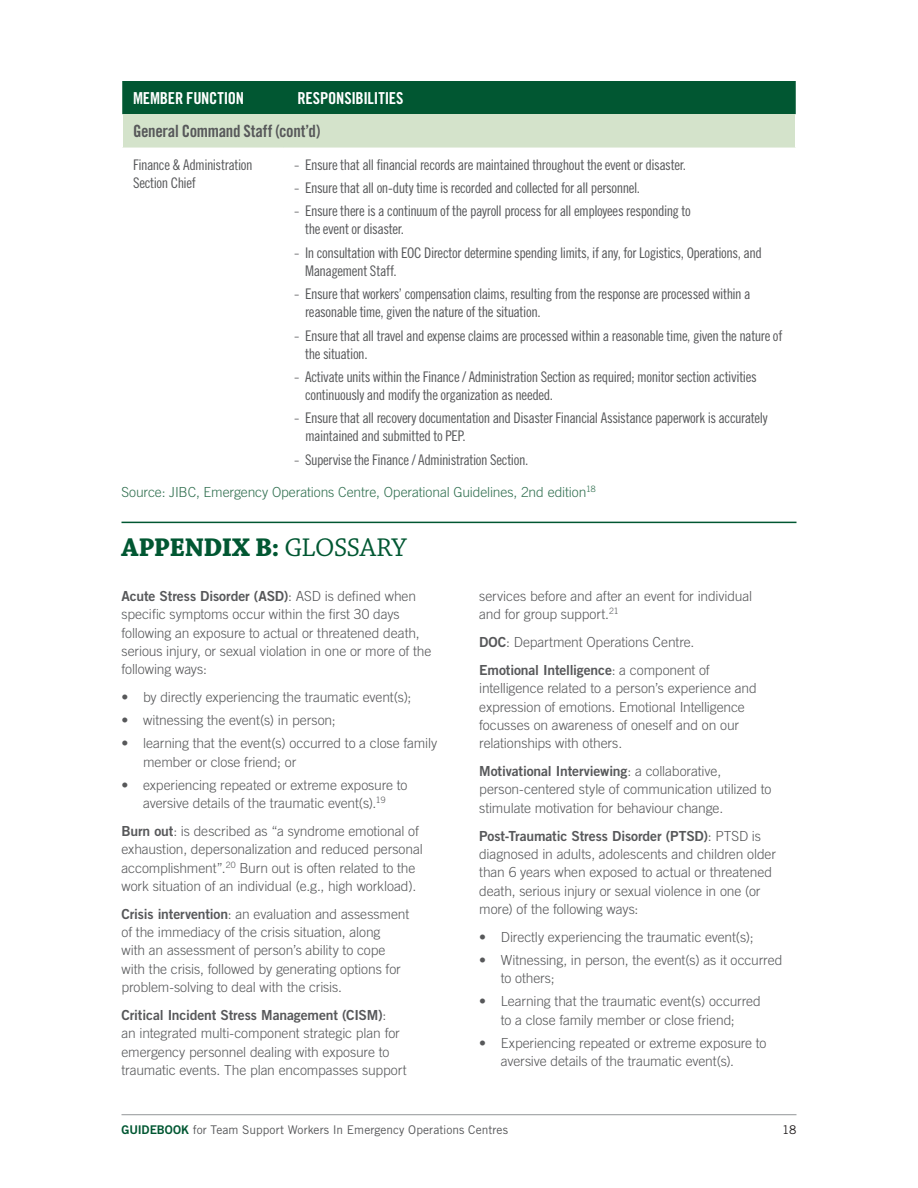
<style>
.page{position:relative;width:918px;height:1188px;background:#fff}
.page>*{position:absolute;margin:0;border:0;box-sizing:border-box;transform-origin:0 0}
.t1{font:700 27px "Chaparral Pro";letter-spacing:-.02em;color:#015732}
.t2{font:16.8px "Trade Gothic LT Std Bd Cn 20";letter-spacing:-.02em;color:#57585a}
.t3{font:16.5px "Trade Gothic LT Std Bd Cn 20";letter-spacing:-.01em;color:#fff}
.t4{font:14.7px/18px "Trade Gothic LT Std Cn 18";letter-spacing:-.03em;color:#57585a}
.t5{font:300 13.8px/18.3px "Trade Gothic LT Std";letter-spacing:-.01em;color:#57585a}
.t6{font:13.8px "Trade Gothic LT Std Bd 2";letter-spacing:-.01em;color:#57585a}
.t7{font:300 13.8px "Trade Gothic LT Std";letter-spacing:-.01em;color:#317050}
.t8{font:12px "Trade Gothic LT Std";color:#57585a}
.t9{font:12px "Trade Gothic LT Std";color:#231f20}
.s1{font-family:"Imago";font-weight:300;font-size:15px}
.s2{font-weight:400}
.s3{font-family:"Trade Gothic LT Std";font-weight:300}
.s4{font-family:"Trade Gothic LT Std Bd 2";font-weight:400}
.s5{font-family:"Trade Gothic LT Std Bd 2";color:#015732}
</style>
<div class="page">
<hr style="left:122px;top:1114px;width:674px;height:1px;background:#939598">
<div style="left:122px;top:81px;width:674px;height:34px;background:#015732"></div>
<div style="left:122px;top:115px;width:674px;height:33px;background:#d4e3cb"></div>
<hr style="left:122px;top:115px;width:1px;height:33px;background:#fff">
<hr style="left:795px;top:115px;width:1px;height:33px;background:#fff">
<hr style="left:122px;top:522px;width:674px;height:1px;background:#015732">
<p class="t3" style="left:133px;top:88px;width:113px">MEMBER FUNCTION</p>
<p class="t3" style="left:298px;top:88px;width:107px">RESPONSIBILITIES</p>
<p class="t2" style="left:133px;top:121px;width:189px">General Command Staff (cont’d)</p>
<p class="t4" style="left:133px;top:155px;width:121px">Finance &amp; Administration<br>Section Chief</p>
<p class="t4" style="left:294px;top:155px;width:393px"><span class="s1">-</span> Ensure that all financial records are maintained throughout the event or disaster.</p>
<p class="t4" style="left:294px;top:179px;width:347px"><span class="s1">-</span> Ensure that all on‑duty time is recorded and collected for all personnel.</p>
<p class="t4" style="left:305px;top:202px;width:387px;text-indent:-11px"><span class="s1">-</span> Ensure there is a continuum of the payroll process for all employees responding to the event or disaster.</p>
<p class="t4" style="left:305px;top:243px;width:458px;text-indent:-11px"><span class="s1">-</span> In consultation with EOC Director determine spending limits, if any, for Logistics, Operations, and<br>Management Staff.</p>
<p class="t4" style="left:305px;top:285px;width:447px;text-indent:-11px"><span class="s1">-</span> Ensure that workers’ compensation claims, resulting from the response are processed within a reasonable time, given the nature of the situation.</p>
<p class="t4" style="left:305px;top:326px;width:479px;text-indent:-11px"><span class="s1">-</span> Ensure that all travel and expense claims are processed within a reasonable time, given the nature of the situation.</p>
<p class="t4" style="left:305px;top:368px;width:453px;text-indent:-11px"><span class="s1">-</span> Activate units within the Finance / Administration Section as required; monitor section activities continuously and modify the organization as needed.</p>
<p class="t4" style="left:305px;top:409px;width:464px;text-indent:-11px"><span class="s1">-</span> Ensure that all recovery documentation and Disaster Financial Assistance paperwork is accurately maintained and submitted to PEP.</p>
<p class="t4" style="left:294px;top:450px;width:236px"><span class="s1">-</span> Supervise the Finance / Administration Section.</p>
<p class="t7" style="left:122px;top:484px;width:476px">Source: JIBC, Emergency Operations Centre, Operational Guidelines, 2nd edition<sup>18</sup></p>
<h1 class="t1" style="left:122px;top:531px;width:287px">APPENDIX B: <span class="s2">GLOSSARY</span></h1>
<p class="t6" style="left:122px;top:587px;width:296px">Acute Stress Disorder (ASD)<span class="s3">: ASD is defined when</span></p>
<p class="t5" style="left:122px;top:605px;width:311px">specific symptoms occur within the first 30 days following an exposure to actual or threatened death, serious injury, or sexual violation in one or more of the following ways:</p>
<p class="t5" style="left:122px;top:688px;width:292px">• by directly experiencing the traumatic event(s);</p>
<p class="t5" style="left:122px;top:711px;width:216px">• witnessing the event(s) in person;</p>
<p class="t5" style="left:143px;top:734px;width:296px;text-indent:-22px">• learning that the event(s) occurred to a close family member or close friend; or</p>
<p class="t5" style="left:122px;top:775px;width:287px;text-align:center">• experiencing repeated or extreme exposure to aversive details of the traumatic event(s).<sup>19</sup></p>
<p class="t5" style="left:121px;top:822px;width:303px"><span class="s4">Burn out</span>: is described as “a syndrome emotional of exhaustion, depersonalization and reduced personal accomplishment”.<sup>20</sup> Burn out is often related to the work situation of an individual (e.g., high workload).</p>
<p class="t5" style="left:121px;top:904px;width:289px"><span class="s4">Crisis intervention</span>: an evaluation and assessment of the immediacy of the crisis situation, along<br>with an assessment of person’s ability to cope with the crisis, followed by generating options for problem‑solving to deal with the crisis.</p>
<p class="t6" style="left:121px;top:1006px;width:266px">Critical Incident Stress Management (CISM)<span class="s3">:</span></p>
<p class="t5" style="left:121px;top:1024px;width:287px">an integrated multi‑component strategic plan for emergency personnel dealing with exposure to traumatic events. The plan encompasses support</p>
<p class="t5" style="left:479px;top:587px;width:275px">services before and after an event for individual and for group support.<sup>21</sup></p>
<p class="t5" style="left:479px;top:633px;width:217px"><span class="s4">DOC</span>: Department Operations Centre.</p>
<p class="t6" style="left:479px;top:661px;width:232px">Emotional Intelligence<span class="s3">: a component of</span></p>
<p class="t5" style="left:479px;top:679px;width:279px">intelligence related to a person’s experience and expression of emotions. Emotional Intelligence focusses on awareness of oneself and on our relationships with others.</p>
<p class="t6" style="left:479px;top:763px;width:243px">Motivational Interviewing<span class="s3">: a collaborative,</span></p>
<p class="t5" style="left:479px;top:780px;width:294px">person‑centered style of communication utilized to stimulate motivation for behaviour change.</p>
<p class="t6" style="left:479px;top:827px;width:283px">Post‑Traumatic Stress Disorder (PTSD)<span class="s3">: PTSD is</span></p>
<p class="t5" style="left:479px;top:845px;width:298px">diagnosed in adults, adolescents and children older than 6 years when exposed to actual or threatened death, serious injury or sexual violence in one (or more) of the following ways:</p>
<p class="t5" style="left:479px;top:927px;width:276px">• Directly experiencing the traumatic event(s);</p>
<p class="t5" style="left:501px;top:951px;width:283px;text-indent:-22px">• Witnessing, in person, the event(s) as it occurred to others;</p>
<p class="t5" style="left:479px;top:992px;width:283px;text-align:center">• Learning that the traumatic event(s) occurred to a close family member or close friend;</p>
<p class="t5" style="left:501px;top:1033px;width:267px;text-indent:-22px">• Experiencing repeated or extreme exposure to aversive details of the traumatic event(s).</p>
<p class="t8" style="left:122px;top:1122px;width:388px"><span class="s5">GUIDEBOOK</span> for Team Support Workers In Emergency Operations Centres</p>
<p class="t9" style="left:782px;top:1122px;width:16px">18</p>
</div>
